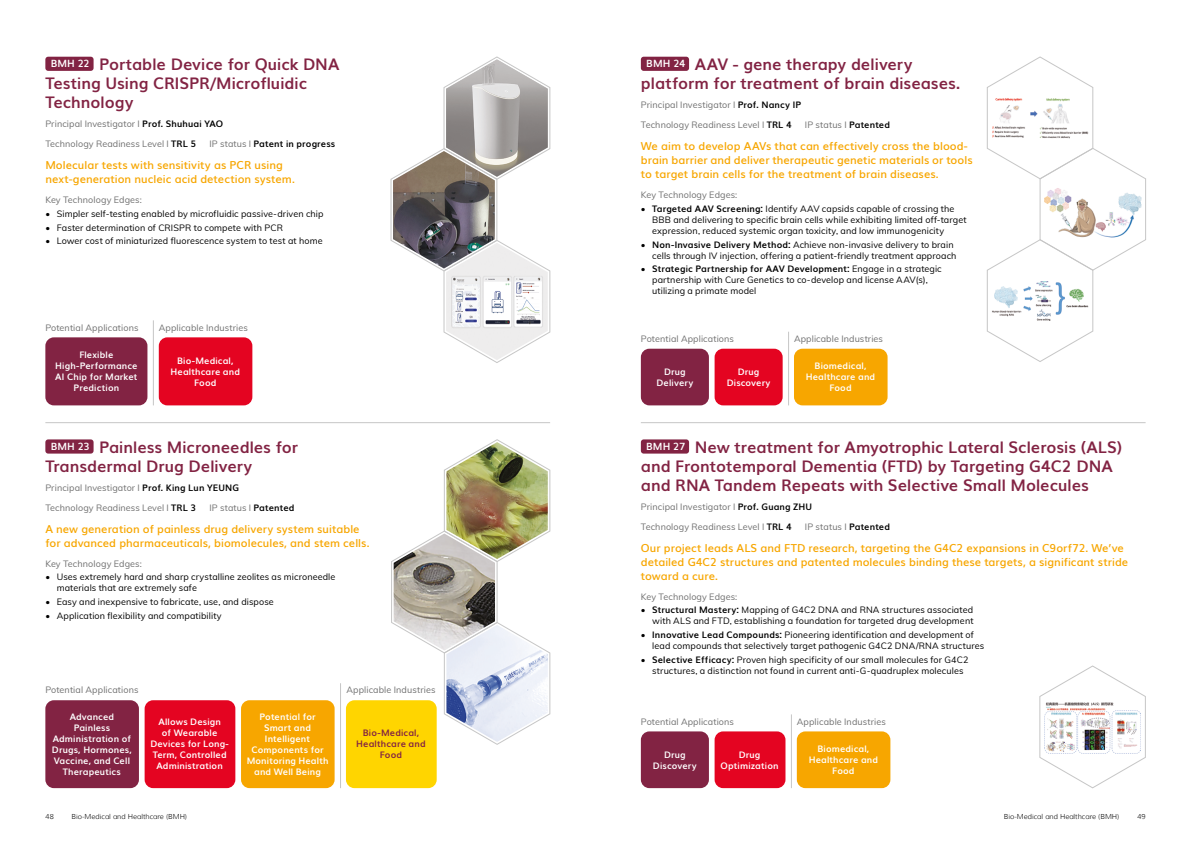
<style>
.page{position:relative;width:1191px;height:842px;background:#fff}
.page>*{position:absolute;margin:0;border:0;box-sizing:border-box;transform-origin:0 0}
.t1{font:700 16px/19px "Muli";letter-spacing:.005em;color:#822343}
.t2{font:600 11px/14px "Muli";letter-spacing:.005em;color:#f7a600}
.t3{font:700 10px "Muli";letter-spacing:.005em;color:#fff}
.t4{font:9px/11px "Muli";letter-spacing:.01em;color:#000}
.t5{font:9px/19.5px "Muli";letter-spacing:.01em;color:#6f6f6f}
.t6{font:700 9px/11px "Muli";letter-spacing:.02em;color:#fff;text-align:center}
.t7{font:700 9px/11px "Muli";letter-spacing:.02em;color:#822343;text-align:center}
.t8{font:700 9px "Muli";letter-spacing:.015em;color:#000}
.t9{font:300 7px "Muli";color:#000}
.s1{font-weight:700;color:#000}
.s2{font-weight:400;color:#6f6f6f}
.s3{font-weight:700}
</style>
<div class="page">
<hr style="left:45px;top:422px;width:505px;height:1px;background:#c6c6c6">
<hr style="left:641px;top:422px;width:504px;height:1px;background:#c6c6c6">
<svg style="left:390px;top:56px;width:160px;height:307px"></svg>
<img style="left:393px;top:151px;width:102px;height:117px">
<div style="left:45px;top:337px;width:102px;height:68px;background:#822343;border-radius:9px"></div>
<div style="left:159px;top:337px;width:93px;height:68px;background:#e40421;border-radius:9px"></div>
<hr style="left:153px;top:320px;width:1px;height:85px;background:#c6c6c6">
<div style="left:45px;top:57px;width:49px;height:14px;background:#822343;border-radius:3px"></div>
<svg style="left:391px;top:439px;width:159px;height:306px"></svg>
<img style="left:394px;top:533px;width:101px;height:117px">
<div style="left:45px;top:700px;width:94px;height:88px;background:#822343;border-radius:9px"></div>
<div style="left:145px;top:700px;width:90px;height:88px;background:#e40421;border-radius:9px"></div>
<div style="left:241px;top:700px;width:93px;height:88px;background:#f7a600;border-radius:9px"></div>
<div style="left:346px;top:700px;width:91px;height:88px;background:#ffd500;border-radius:9px"></div>
<hr style="left:340px;top:683px;width:1px;height:105px;background:#c6c6c6">
<div style="left:45px;top:439px;width:49px;height:15px;background:#822343;border-radius:3px"></div>
<svg style="left:1039px;top:665px;width:107px;height:123px"></svg>
<img style="left:1043px;top:699px;width:98px;height:55px">
<svg style="left:986px;top:56px;width:160px;height:306px"></svg>
<img style="left:1042px;top:188px;width:101px;height:52px">
<img style="left:989px;top:96px;width:101px;height:44px">
<div style="left:641px;top:349px;width:68px;height:56px;background:#822343;border-radius:9px"></div>
<div style="left:641px;top:731px;width:68px;height:57px;background:#822343;border-radius:9px"></div>
<div style="left:714px;top:349px;width:68px;height:56px;background:#e40421;border-radius:9px"></div>
<div style="left:714px;top:731px;width:71px;height:57px;background:#e40421;border-radius:9px"></div>
<div style="left:794px;top:349px;width:93px;height:56px;background:#f7a600;border-radius:9px"></div>
<div style="left:797px;top:731px;width:93px;height:57px;background:#f7a600;border-radius:9px"></div>
<hr style="left:788px;top:332px;width:1px;height:73px;background:#c6c6c6">
<hr style="left:791px;top:714px;width:1px;height:74px;background:#c6c6c6">
<div style="left:641px;top:57px;width:48px;height:14px;background:#822343;border-radius:3px"></div>
<div style="left:641px;top:439px;width:48px;height:15px;background:#822343;border-radius:3px"></div>
<h1 class="t1" style="left:45px;top:54px;width:295px;text-indent:54px">Portable Device for Quick DNA<br>Testing Using CRISPR/Microfluidic<br>Technology</h1>
<p class="t5" style="left:45px;top:114px;width:179px">Principal Investigator I <span class="s1">Prof. Shuhuai YAO<br></span>Technology Readiness Level I <span class="s1">TRL 5</span></p>
<p class="t3" style="left:51px;top:56px;width:41px">BMH 22</p>
<p class="t8" style="left:209px;top:136px;width:127px"><span class="s2">IP status I</span> Patent in progress</p>
<p class="t2" style="left:45px;top:158px;width:251px">Molecular tests with sensitivity as PCR using next-generation nucleic acid detection system.</p>
<p class="t5" style="left:45px;top:189px;width:98px">Key Technology Edges:</p>
<p class="t4" style="left:45px;top:208px;width:280px">• Simpler self-testing enabled by microfluidic passive-driven chip</p>
<p class="t4" style="left:45px;top:221px;width:239px">• Faster determination of CRISPR to compete with PCR</p>
<p class="t4" style="left:45px;top:235px;width:279px">• Lower cost of miniaturized fluorescence system to test at home</p>
<p class="t5" style="left:45px;top:318px;width:95px">Potential Applications</p>
<p class="t6" style="left:55px;top:349px;width:84px">Flexible<br>High-Performance<br>AI Chip for Market<br>Prediction</p>
<p class="t6" style="left:171px;top:354px;width:71px">Bio-Medical,<br>Healthcare and<br>Food</p>
<p class="t5" style="left:159px;top:318px;width:91px">Applicable Industries</p>
<h1 class="t1" style="left:641px;top:54px;width:321px;text-align:center">AAV - gene therapy delivery<br>platform for treatment of brain diseases.</h1>
<p class="t5" style="left:641px;top:95px;width:162px">Principal Investigator I <span class="s1">Prof. Nancy IP<br></span>Technology Readiness Level I <span class="s1">TRL 4</span></p>
<p class="t3" style="left:646px;top:56px;width:41px">BMH 24</p>
<p class="t5" style="left:805px;top:114px;width:87px">IP status I <span class="s1">Patented</span></p>
<p class="t2" style="left:641px;top:139px;width:333px">We aim to develop AAVs that can effectively cross the blood&shy;brain barrier and deliver therapeutic genetic materials or tools to target brain cells for the treatment of brain diseases.</p>
<p class="t5" style="left:641px;top:184px;width:98px">Key Technology Edges:</p>
<p class="t4" style="left:652px;top:203px;width:316px;text-indent:-11px">• <span class="s3">Targeted AAV Screening:</span> Identify AAV capsids capable of crossing the<br>BBB and delivering to specific brain cells while exhibiting limited off-target expression, reduced systemic organ toxicity, and low immunogenicity</p>
<p class="t4" style="left:652px;top:238px;width:306px;text-indent:-11px">• <span class="s3">Non-Invasive Delivery Method:</span> Achieve non-invasive delivery to brain cells through IV injection, offering a patient-friendly treatment approach</p>
<p class="t4" style="left:652px;top:263px;width:291px;text-indent:-11px">• <span class="s3">Strategic Partnership for AAV Development:</span> Engage in a strategic partnership with Cure Genetics to co-develop and license AAV(s), utilizing a primate model</p>
<p class="t5" style="left:641px;top:329px;width:95px">Potential Applications</p>
<p class="t5" style="left:794px;top:329px;width:91px">Applicable Industries</p>
<p class="t6" style="left:656px;top:365px;width:38px">Drug<br>Delivery</p>
<p class="t6" style="left:726px;top:365px;width:45px">Drug<br>Discovery</p>
<p class="t6" style="left:806px;top:360px;width:71px">Biomedical,<br>Healthcare and<br>Food</p>
<p class="t3" style="left:51px;top:438px;width:41px">BMH 23</p>
<h1 class="t1" style="left:641px;top:436px;width:483px;text-indent:54px">New treatment for Amyotrophic Lateral Sclerosis (ALS) and Frontotemporal Dementia (FTD) by Targeting G4C2 DNA and RNA Tandem Repeats with Selective Small Molecules</h1>
<p class="t5" style="left:641px;top:497px;width:173px">Principal Investigator I <span class="s1">Prof. Guang ZHU<br></span>Technology Readiness Level I <span class="s1">TRL 4</span></p>
<h1 class="t1" style="left:45px;top:436px;width:254px;text-indent:54px">Painless Microneedles for<br>Transdermal Drug Delivery</h1>
<p class="t5" style="left:45px;top:478px;width:195px">Principal Investigator I <span class="s1">Prof. King Lun YEUNG<br></span>Technology Readiness Level I <span class="s1">TRL 3</span></p>
<p class="t3" style="left:646px;top:438px;width:41px">BMH 27</p>
<p class="t5" style="left:209px;top:497px;width:87px">IP status I <span class="s1">Patented</span></p>
<p class="t2" style="left:45px;top:521px;width:326px">A new generation of painless drug delivery system suitable for advanced pharmaceuticals, biomolecules, and stem cells.</p>
<p class="t5" style="left:45px;top:553px;width:98px">Key Technology Edges:</p>
<p class="t4" style="left:57px;top:571px;width:280px;text-indent:-11px">• Uses extremely hard and sharp crystalline zeolites as microneedle materials that are extremely safe</p>
<p class="t4" style="left:45px;top:596px;width:230px">• Easy and inexpensive to fabricate, use, and dispose</p>
<p class="t4" style="left:45px;top:610px;width:178px">• Application flexibility and compatibility</p>
<p class="t5" style="left:805px;top:516px;width:87px">IP status I <span class="s1">Patented</span></p>
<p class="t2" style="left:641px;top:540px;width:489px">Our project leads ALS and FTD research, targeting the G4C2 expansions in C9orf72. We’ve detailed G4C2 structures and patented molecules binding these targets, a significant stride toward a cure.</p>
<p class="t5" style="left:641px;top:586px;width:98px">Key Technology Edges:</p>
<p class="t4" style="left:641px;top:604px;width:334px;text-align:right">• <span class="s3">Structural Mastery:</span> Mapping of G4C2 DNA and RNA structures associated with ALS and FTD, establishing a foundation for targeted drug development</p>
<p class="t4" style="left:652px;top:629px;width:333px;text-indent:-11px">• <span class="s3">Innovative Lead Compounds:</span> Pioneering identification and development of lead compounds that selectively target pathogenic G4C2 DNA/RNA structures</p>
<p class="t4" style="left:652px;top:654px;width:318px;text-indent:-11px">• <span class="s3">Selective Efficacy:</span> Proven high specificity of our small molecules for G4C2 structures, a distinction not found in current anti-G-quadruplex molecules</p>
<p class="t5" style="left:45px;top:679px;width:95px">Potential Applications</p>
<p class="t5" style="left:346px;top:679px;width:91px">Applicable Industries</p>
<p class="t6" style="left:52px;top:711px;width:81px">Advanced<br>Painless<br>Administration of<br>Drugs, Hormones,<br>Vaccine, and Cell<br>Therapeutics</p>
<p class="t6" style="left:150px;top:716px;width:80px">Allows Design<br>of Wearable<br>Devices for Long-<br>Term, Controlled<br>Administration</p>
<p class="t6" style="left:247px;top:711px;width:83px">Potential for<br>Smart and<br>Intelligent<br>Components for<br>Monitoring Health and Well Being</p>
<p class="t7" style="left:356px;top:727px;width:71px">Bio-Medical,<br>Healthcare and<br>Food</p>
<p class="t5" style="left:641px;top:712px;width:95px">Potential Applications</p>
<p class="t5" style="left:797px;top:712px;width:91px">Applicable Industries</p>
<p class="t6" style="left:653px;top:748px;width:45px">Drug<br>Discovery</p>
<p class="t6" style="left:720px;top:748px;width:59px">Drug<br>Optimization</p>
<p class="t6" style="left:808px;top:743px;width:71px">Biomedical,<br>Healthcare and<br>Food</p>
<p class="t9" style="left:45px;top:812px;width:10px">48</p>
<p class="t9" style="left:72px;top:812px;width:117px">Bio-Medical and Healthcare (BMH)</p>
<p class="t9" style="left:1003px;top:812px;width:117px">Bio-Medical and Healthcare (BMH)</p>
<p class="t9" style="left:1137px;top:812px;width:10px">49</p>
</div>
